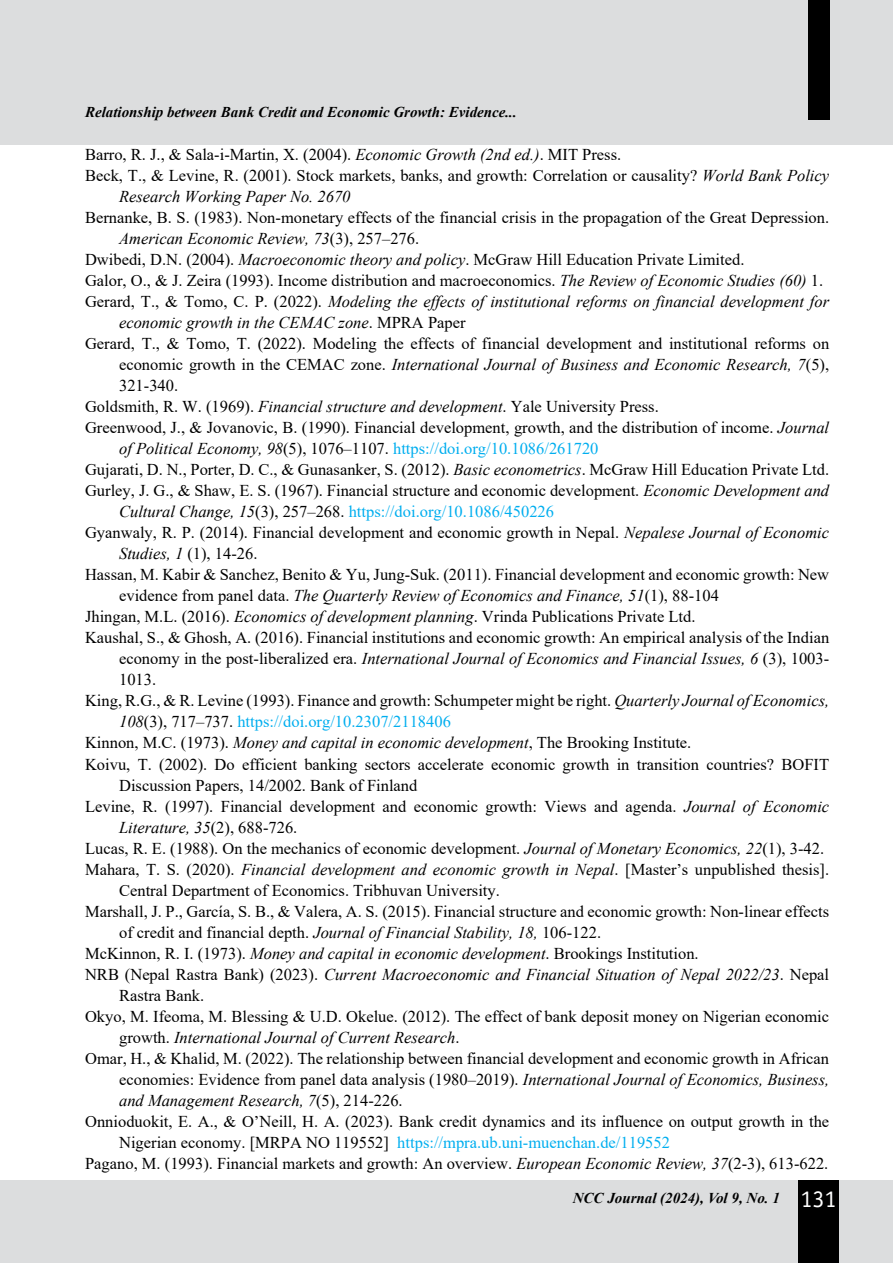
<style>
.page{position:relative;width:893px;height:1263px;background:#fff}
.page>*{position:absolute;margin:0;border:0;box-sizing:border-box;transform-origin:0 0}
.t1{font:16.5px "Times New Roman";color:#000}
.t2{font:italic 16.5px "Times New Roman";color:#000}
.t3{font:16.5px "Times New Roman";color:#00aeef}
.t4{font:italic 700 15px "Times New Roman";color:#000}
.s1{font-style:italic}
.s2{font-style:normal}
.s3{font-style:italic;color:#000}
.s4{color:#000}
.s5{font-family:"Officina Sans Std";font-weight:400;font-style:normal;font-size:24px;color:#fff}
</style>
<div class="page">
<div style="left:0;top:0;width:893px;height:145px;background:#dcddde"></div>
<div style="left:0;top:1180px;width:893px;height:83px;background:#dcddde"></div>
<div style="left:808px;top:0;width:21px;height:120px;background:#000"></div>
<div style="left:798px;top:1180px;width:41px;height:83px;background:#000"></div>
<p class="t4" style="left:85px;top:102px;width:433px">Relationship between Bank Credit and Economic Growth: Evidence...</p>
<p class="t1" style="left:85px;top:143px;width:538px">Barro, R. J., &amp; Sala-i-Martin, X. (2004). <span class="s1">Economic Growth (2nd ed.)</span>. MIT Press.</p>
<p class="t1" style="left:85px;top:164px;width:746px">Beck, T., &amp; Levine, R. (2001). Stock markets, banks, and growth: Correlation or causality? <span class="s1">World Bank Policy</span></p>
<p class="t2" style="left:119px;top:185px;width:233px">Research Working Paper No. 2670</p>
<p class="t1" style="left:85px;top:206px;width:746px">Bernanke, B. S. (1983). Non-monetary effects of the financial crisis in the propagation of the Great Depression.</p>
<p class="t2" style="left:119px;top:227px;width:302px">American Economic Review, 73<span class="s2">(3), 257–276.</span></p>
<p class="t1" style="left:85px;top:248px;width:661px">Dwibedi, D.N. (2004). <span class="s1">Macroeconomic theory and policy</span>. McGraw Hill Education Private Limited.</p>
<p class="t1" style="left:85px;top:269px;width:740px">Galor, O., &amp; J. Zeira (1993). Income distribution and macroeconomics. <span class="s1">The Review of Economic Studies (60)</span> 1.</p>
<p class="t2" style="left:85px;top:290px;width:746px"><span class="s2">Gerard, T., &amp; Tomo, C. P. (2022).</span> Modeling the effects of institutional reforms on financial development for</p>
<p class="t2" style="left:119px;top:311px;width:348px">economic growth in the CEMAC zone<span class="s2">. MPRA Paper</span></p>
<p class="t1" style="left:85px;top:332px;width:746px">Gerard, T., &amp; Tomo, T. (2022). Modeling the effects of financial development and institutional reforms on</p>
<p class="t2" style="left:119px;top:353px;width:712px"><span class="s2">economic growth in the CEMAC zone.</span> International Journal of Business and Economic Research, 7<span class="s2">(5),</span></p>
<p class="t1" style="left:119px;top:374px;width:61px">321-340.</p>
<p class="t1" style="left:85px;top:395px;width:575px">Goldsmith, R. W. (1969). <span class="s1">Financial structure and development</span>. Yale University Press.</p>
<p class="t1" style="left:85px;top:416px;width:746px">Greenwood, J., &amp; Jovanovic, B. (1990). Financial development, growth, and the distribution of income. <span class="s1">Journal</span></p>
<p class="t3" style="left:119px;top:437px;width:481px"><span class="s3">of Political Economy, 98</span><span class="s4">(5), 1076–1107.</span> https://doi.org/10.1086/261720</p>
<p class="t1" style="left:85px;top:458px;width:746px">Gujarati, D. N., Porter, D. C., &amp; Gunasanker, S. (2012). <span class="s1">Basic econometrics</span>. McGraw Hill Education Private Ltd.</p>
<p class="t1" style="left:85px;top:479px;width:746px">Gurley, J. G., &amp; Shaw, E. S. (1967). Financial structure and economic development. <span class="s1">Economic Development and</span></p>
<p class="t3" style="left:119px;top:500px;width:436px"><span class="s3">Cultural Change, 15</span><span class="s4">(3), 257–268.</span> https://doi.org/10.1086/450226</p>
<p class="t1" style="left:85px;top:521px;width:746px">Gyanwaly, R. P. (2014). Financial development and economic growth in Nepal. <span class="s1">Nepalese Journal of Economic</span></p>
<p class="t1" style="left:119px;top:542px;width:140px"><span class="s1">Studies, 1</span> (1), 14-26.</p>
<p class="t1" style="left:85px;top:563px;width:746px">Hassan, M. Kabir &amp; Sanchez, Benito &amp; Yu, Jung-Suk. (2011). Financial development and economic growth: New</p>
<p class="t2" style="left:119px;top:584px;width:601px"><span class="s2">evidence from panel data.</span> The Quarterly Review of Economics and Finance, 51<span class="s2">(1), 88-104</span></p>
<p class="t1" style="left:85px;top:605px;width:612px">Jhingan, M.L. (2016). <span class="s1">Economics of development planning</span>. Vrinda Publications Private Ltd.</p>
<p class="t1" style="left:85px;top:626px;width:746px">Kaushal, S., &amp; Ghosh, A. (2016). Financial institutions and economic growth: An empirical analysis of the Indian</p>
<p class="t2" style="left:119px;top:648px;width:712px"><span class="s2">economy in the post-liberalized era.</span> International Journal of Economics and Financial Issues, 6 <span class="s2">(3), 1003-</span></p>
<p class="t1" style="left:119px;top:668px;width:39px">1013.</p>
<p class="t1" style="left:85px;top:689px;width:746px">King, R.G., &amp; R. Levine (1993). Finance and growth: Schumpeter might be right. <span class="s1">Quarterly Journal of Economics,</span></p>
<p class="t3" style="left:119px;top:710px;width:333px"><span class="s3">108</span><span class="s4">(3), 717–737.</span> https://doi.org/10.2307/2118406</p>
<p class="t1" style="left:85px;top:731px;width:608px">Kinnon, M.C. (1973). <span class="s1">Money and capital in economic development</span>, The Brooking Institute.</p>
<p class="t1" style="left:85px;top:752px;width:746px">Koivu, T. (2002). Do efficient banking sectors accelerate economic growth in transition countries? BOFIT</p>
<p class="t1" style="left:119px;top:773px;width:300px">Discussion Papers, 14/2002. Bank of Finland</p>
<p class="t1" style="left:85px;top:794px;width:746px">Levine, R. (1997). Financial development and economic growth: Views and agenda. <span class="s1">Journal of Economic</span></p>
<p class="t2" style="left:119px;top:816px;width:180px">Literature, 35<span class="s2">(2), 688-726.</span></p>
<p class="t1" style="left:85px;top:836px;width:741px">Lucas, R. E. (1988). On the mechanics of economic development. <span class="s1">Journal of Monetary Economics, 22</span>(1), 3-42.</p>
<p class="t1" style="left:85px;top:857px;width:746px">Mahara, T. S. (2020). <span class="s1">Financial development and economic growth in Nepal</span>. [Master’s unpublished thesis].</p>
<p class="t1" style="left:119px;top:878px;width:382px">Central Department of Economics. Tribhuvan University.</p>
<p class="t1" style="left:85px;top:899px;width:746px">Marshall, J. P., García, S. B., &amp; Valera, A. S. (2015). Financial structure and economic growth: Non-linear effects</p>
<p class="t1" style="left:119px;top:920px;width:484px">of credit and financial depth. <span class="s1">Journal of Financial Stability, 18,</span> 106-122.</p>
<p class="t1" style="left:85px;top:941px;width:615px">McKinnon, R. I. (1973). <span class="s1">Money and capital in economic development</span>. Brookings Institution.</p>
<p class="t2" style="left:85px;top:963px;width:746px"><span class="s2">NRB (Nepal Rastra Bank) (2023).</span> Current Macroeconomic and Financial Situation of Nepal 2022/23<span class="s2">. Nepal</span></p>
<p class="t1" style="left:119px;top:983px;width:87px">Rastra Bank.</p>
<p class="t1" style="left:85px;top:1004px;width:746px">Okyo, M. Ifeoma, M. Blessing &amp; U.D. Okelue. (2012). The effect of bank deposit money on Nigerian economic</p>
<p class="t2" style="left:119px;top:1026px;width:342px"><span class="s2">growth.</span> International Journal of Current Research<span class="s2">.</span></p>
<p class="t1" style="left:85px;top:1046px;width:746px">Omar, H., &amp; Khalid, M. (2022). The relationship between financial development and economic growth in African</p>
<p class="t1" style="left:119px;top:1067px;width:712px">economies: Evidence from panel data analysis (1980–2019). <span class="s1">International Journal of Economics, Business,</span></p>
<p class="t2" style="left:119px;top:1089px;width:285px">and Management Research, 7<span class="s2">(5), 214-226.</span></p>
<p class="t1" style="left:85px;top:1109px;width:746px">Onnioduokit, E. A., &amp; O’Neill, H. A. (2023). Bank credit dynamics and its influence on output growth in the</p>
<p class="t3" style="left:119px;top:1130px;width:552px"><span class="s4">Nigerian economy. [MRPA NO 119552]</span> https://mpra.ub.uni-muenchan.de/119552</p>
<p class="t1" style="left:85px;top:1151px;width:745px">Pagano, M. (1993). Financial markets and growth: An overview. <span class="s1">European Economic Review, 37</span>(2-3), 613-622.</p>
<p class="t4" style="left:573px;top:1187px;width:265px">NCC Journal (2024), Vol 9, No. 1 <span class="s5">131</span></p>
</div>
